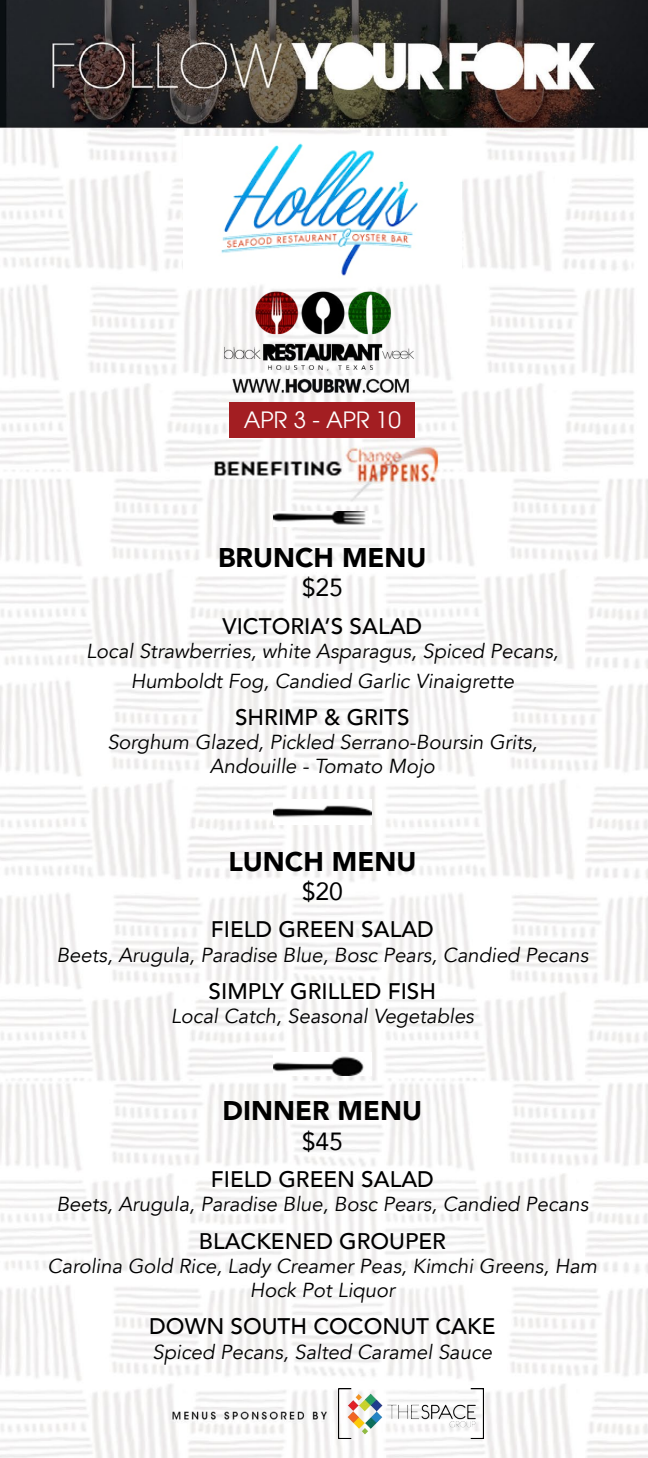
<style>
.page{position:relative;width:648px;height:1458px;background:#fff}
.page>*{position:absolute;margin:0;border:0;box-sizing:border-box;transform-origin:0 0}
.t1{font:900 27px "Avenir";color:#000}
.t2{font:24.75px "Avenir";color:#000}
.t3{font:500 22.5px "Avenir";color:#000}
.t4{font:22.5px "Avant Garde LT";color:#fff}
.t5{font:italic 20.25px/24.3px "Avenir";color:#000;text-align:center}
</style>
<div class="page">
<img style="left:0;top:0;width:648px;height:1458px">
<img style="left:183px;top:136px;width:278px;height:146px">
<img style="left:273px;top:511px;width:98px;height:15px">
<img style="left:273px;top:799px;width:98px;height:25px">
<img style="left:338px;top:1388px;width:146px;height:51px">
<div style="left:230px;top:402px;width:185px;height:35px;background:#a31e22"></div>
<img style="left:209px;top:285px;width:227px;height:93px">
<img style="left:273px;top:1053px;width:98px;height:22px">
<p class="t4" style="left:244px;top:406px;width:159px">APR 3 - APR 10</p>
<h1 class="t1" style="left:218px;top:534px;width:210px">BRUNCH MENU</h1>
<p class="t2" style="left:302px;top:568px;width:43px">$25</p>
<p class="t3" style="left:223px;top:606px;width:201px">VICTORIA’S SALAD</p>
<p class="t5" style="left:86px;top:636px;width:474px;line-height:29.7px">Local Strawberries, white Asparagus, Spiced Pecans,<br>Humboldt Fog, Candied Garlic Vinaigrette</p>
<p class="t3" style="left:235px;top:697px;width:176px">SHRIMP &amp; GRITS</p>
<p class="t5" style="left:107px;top:730px;width:432px">Sorghum Glazed, Pickled Serrano-Boursin Grits,<br>Andouille - Tomato Mojo</p>
<h1 class="t1" style="left:228px;top:838px;width:190px">LUNCH MENU</h1>
<p class="t2" style="left:302px;top:872px;width:43px">$20</p>
<p class="t3" style="left:211px;top:910px;width:224px">FIELD GREEN SALAD</p>
<p class="t5" style="left:56px;top:943px;width:533px">Beets, Arugula, Paradise Blue, Bosc Pears, Candied Pecans</p>
<p class="t3" style="left:209px;top:971px;width:229px">SIMPLY GRILLED FISH</p>
<p class="t5" style="left:171px;top:1004px;width:305px">Local Catch, Seasonal Vegetables</p>
<h1 class="t1" style="left:223px;top:1088px;width:201px">DINNER MENU</h1>
<p class="t2" style="left:302px;top:1121px;width:43px">$45</p>
<p class="t3" style="left:211px;top:1160px;width:224px">FIELD GREEN SALAD</p>
<p class="t5" style="left:56px;top:1193px;width:533px">Beets, Arugula, Paradise Blue, Bosc Pears, Candied Pecans</p>
<p class="t3" style="left:199px;top:1221px;width:249px">BLACKENED GROUPER</p>
<p class="t5" style="left:48px;top:1254px;width:551px">Carolina Gold Rice, Lady Creamer Peas, Kimchi Greens, Ham<br>Hock Pot Liquor</p>
<p class="t3" style="left:149px;top:1307px;width:348px">DOWN SOUTH COCONUT CAKE</p>
<p class="t5" style="left:153px;top:1340px;width:341px">Spiced Pecans, Salted Caramel Sauce</p>
</div>
